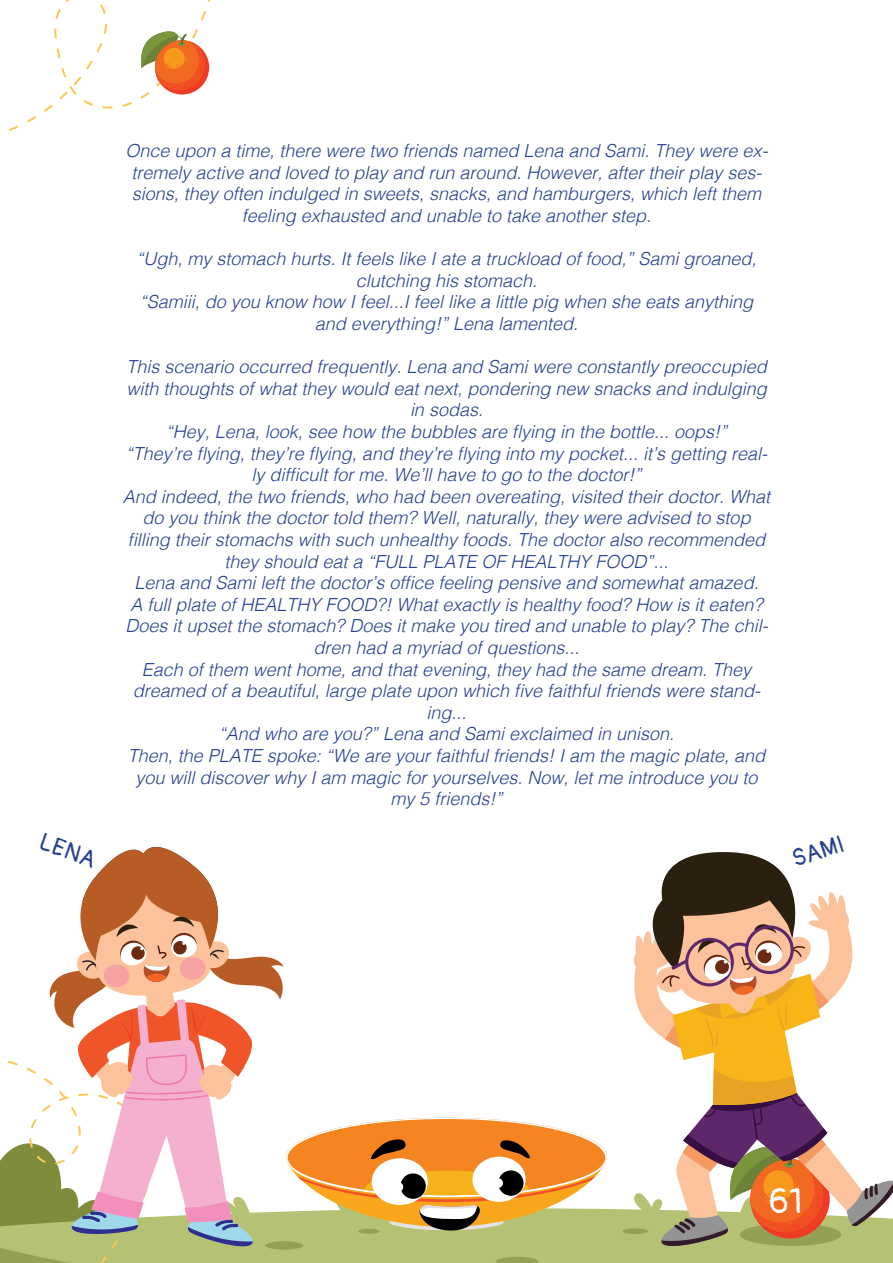
<style>
.page{position:relative;width:893px;height:1263px;background:#fff}
.page>*{position:absolute;margin:0;border:0;box-sizing:border-box;transform-origin:0 0}
.t1{font:34.95px "Pangolin";color:#fff}
.t2{font:24px "Pangolin";color:#25408f}
.t3{font:italic 300 18px/21.6px "Helvetica";color:#25408f;text-align:center}
</style>
<div class="page">
<svg style="left:9px;top:0;width:202px;height:131px"></svg>
<svg style="left:0;top:847px;width:893px;height:416px"></svg>
<p class="t3" style="left:125px;top:139px;width:644px">Once upon a time, there were two friends named Lena and Sami. They were ex&shy;tremely active and loved to play and run around. However, after their play ses&shy;sions, they often indulged in sweets, snacks, and hamburgers, which left them feeling exhausted and unable to take another step.</p>
<p class="t3" style="left:136px;top:247px;width:622px">“Ugh, my stomach hurts. It feels like I ate a truckload of food,” Sami groaned, clutching his stomach.<br>“Samiii, do you know how I feel...I feel like a little pig when she eats anything and everything!” Lena lamented.</p>
<p class="t3" style="left:123px;top:355px;width:649px">This scenario occurred frequently. Lena and Sami were constantly preoccupied with thoughts of what they would eat next, pondering new snacks and indulging in sodas.<br>“Hey, Lena, look, see how the bubbles are flying in the bottle... oops!”<br>“They’re flying, they’re flying, and they’re flying into my pocket... it’s getting real&shy;ly difficult for me. We’ll have to go to the doctor!”<br>And indeed, the two friends, who had been overeating, visited their doctor. What do you think the doctor told them? Well, naturally, they were advised to stop filling their stomachs with such unhealthy foods. The doctor also recommended they should eat a “FULL PLATE OF HEALTHY FOOD”...<br>Lena and Sami left the doctor’s office feeling pensive and somewhat amazed.<br>A full plate of HEALTHY FOOD?! What exactly is healthy food? How is it eaten?<br>Does it upset the stomach? Does it make you tired and unable to play? The chil&shy;dren had a myriad of questions...<br>Each of them went home, and that evening, they had the same dream. They dreamed of a beautiful, large plate upon which five faithful friends were stand&shy;ing...<br>“And who are you?” Lena and Sami exclaimed in unison.<br>Then, the PLATE spoke: “We are your faithful friends! I am the magic plate, and you will discover why I am magic for yourselves. Now, let me introduce you to my 5 friends!”</p>
<h2 class="t2" style="left:48px;top:819px;width:60px;rotate:20deg">LENA</h2>
<h2 class="t2" style="left:786px;top:838px;width:55px;rotate:-18deg">SAMI</h2>
<h1 class="t1" style="left:769px;top:1169px;width:35px">61</h1>
</div>
